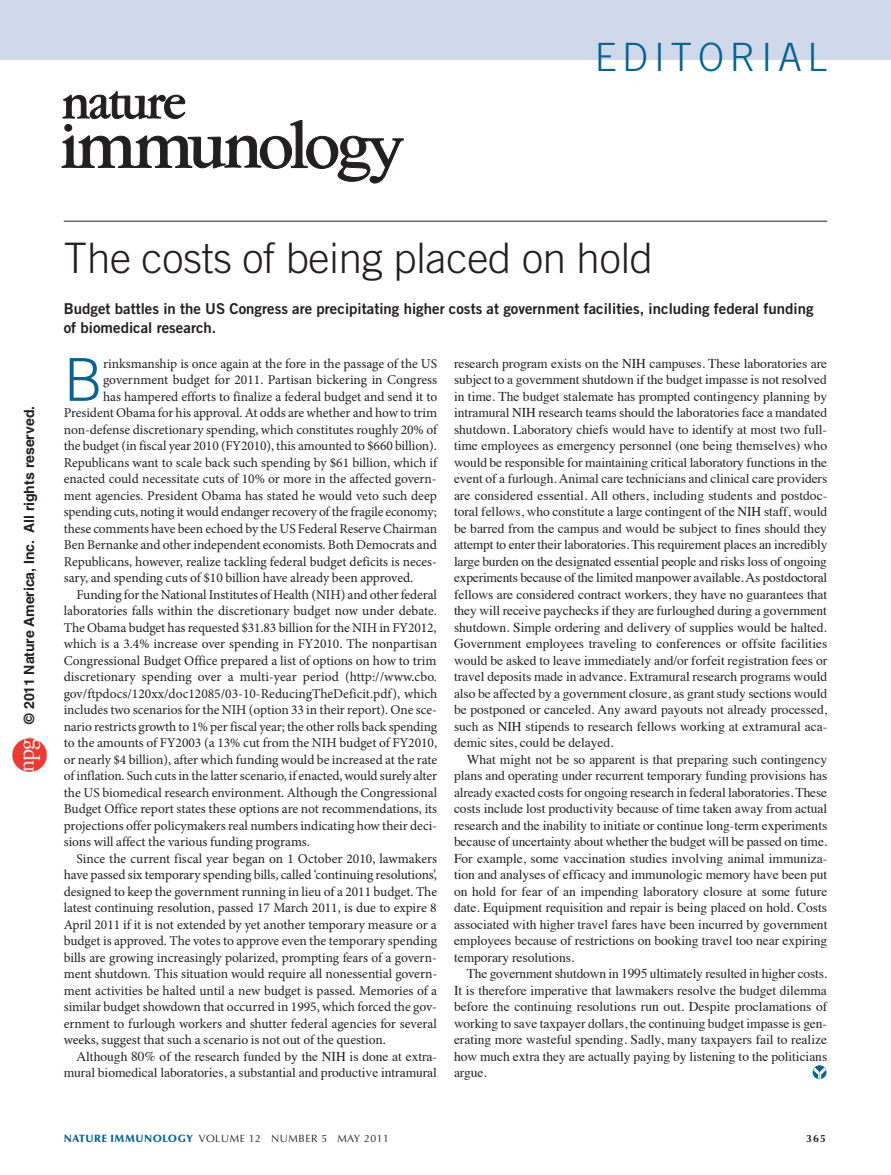
<style>
.page{position:relative;width:891px;height:1175px;background:#fff}
.page>*{position:absolute;margin:0;border:0;box-sizing:border-box;transform-origin:0 0}
.t1{font:300 59.25px "Trade Gothic LT Std";color:#086193}
.t2{font:300 42px "Trade Gothic LT Std";letter-spacing:-.005em;color:#231f20}
.t3{font:300 39px "Trade Gothic LT Std";letter-spacing:.145em;color:#086193}
.t4{font:15px/19.5px "Trade Gothic LT Std Bd 2";color:#231f20}
.t5{font:700 14.1px "Helvetica LT Std";color:#231f20}
.t6{font:13.5px/16.5px "Times";letter-spacing:-.005em;color:#231f20;text-align:justify}
.t7{font:13.5px "Minion Pro";letter-spacing:-.005em;color:#231f20}
.t8{font:10.5px "Optima LT Std";letter-spacing:.05em;color:#231f20}
.t9{font:700 10.5px "Optima LT Std";color:#231f20}
.s1{font-style:inherit}
.s2{font-weight:900;color:#086193}
</style>
<div class="page">
<div style="left:0;top:0;width:891px;height:60px;background:#cfd9e9"></div>
<svg style="left:62px;top:91px;width:342px;height:93px"></svg>
<hr style="left:64px;top:221px;width:763px;height:1px;background:#231f20">
<div style="left:813px;top:1065px;width:13px;height:13px;background:#086193;border-radius:50%"></div>
<div style="left:813px;top:1065px;width:13px;height:13px;border:1px solid #086193;border-radius:50%"></div>
<svg style="left:814px;top:1068px;width:12px;height:10px"></svg>
<img style="left:12px;top:738px;width:34px;height:34px">
<h3 class="t3" style="left:595px;top:34px;width:234px">editorial</h3>
<p class="t5" style="left:21px;top:723px;width:319px;rotate:-90deg">© 201<span class="s1">1</span> Nature America, Inc. All rights reserved.</p>
<h2 class="t2" style="left:64px;top:233px;width:591px">The costs of being placed on hold</h2>
<p class="t4" style="left:64px;top:298px;width:751px">Budget battles in the US Congress are precipitating higher costs at government facilities, including federal funding of biomedical research.</p>
<h1 class="t1" style="left:64px;top:344px;width:41px">B</h1>
<p class="t7" style="left:103px;top:354px;width:336px">rinksmanship is once again at the fore in the passage of the US</p>
<p class="t7" style="left:103px;top:371px;width:336px">government budget for 2011. Partisan bickering in Congress</p>
<p class="t7" style="left:103px;top:387px;width:336px">has hampered efforts to finalize a federal budget and send it to</p>
<p class="t7" style="left:64px;top:404px;width:375px">President Obama for his approval. At odds are whether and how to trim</p>
<p class="t7" style="left:64px;top:420px;width:375px">non-defense discretionary spending, which constitutes roughly 20% of</p>
<p class="t7" style="left:64px;top:437px;width:375px">the budget (in fiscal year 2010 (FY2010), this amounted to $660 billion).</p>
<p class="t7" style="left:64px;top:453px;width:375px">Republicans want to scale back such spending by $61 billion, which if</p>
<p class="t7" style="left:64px;top:470px;width:374px">enacted could necessitate cuts of 10% or more in the affected govern-</p>
<p class="t7" style="left:64px;top:486px;width:375px">ment agencies. President Obama has stated he would veto such deep</p>
<p class="t7" style="left:64px;top:503px;width:375px">spending cuts, noting it would endanger recovery of the fragile economy;</p>
<p class="t7" style="left:64px;top:519px;width:375px">these comments have been echoed by the US Federal Reserve Chairman</p>
<p class="t7" style="left:64px;top:536px;width:375px">Ben Bernanke and other independent economists. Both Democrats and</p>
<p class="t7" style="left:64px;top:552px;width:375px">Republicans, however, realize tackling federal budget deficits is neces-</p>
<p class="t7" style="left:64px;top:569px;width:351px">sary, and spending cuts of $10 billion have already been approved.</p>
<p class="t7" style="left:77px;top:585px;width:362px">Funding for the National Institutes of Health (NIH) and other federal</p>
<p class="t7" style="left:64px;top:602px;width:375px">laboratories falls within the discretionary budget now under debate.</p>
<p class="t7" style="left:64px;top:618px;width:374px">The Obama budget has requested $31.83 billion for the NIH in FY2012,</p>
<p class="t7" style="left:64px;top:635px;width:375px">which is a 3.4% increase over spending in FY2010. The nonpartisan</p>
<p class="t7" style="left:64px;top:651px;width:374px">Congressional Budget Office prepared a list of options on how to trim</p>
<p class="t7" style="left:64px;top:668px;width:375px">discretionary spending over a multi-year period (http://www.cbo.</p>
<p class="t7" style="left:64px;top:684px;width:375px">gov/ftpdocs/120xx/doc12085/03-10-ReducingTheDeficit.pdf), which</p>
<p class="t7" style="left:64px;top:701px;width:375px">includes two scenarios for the NIH (option 33 in their report). One sce-</p>
<p class="t7" style="left:64px;top:717px;width:375px">nario restricts growth to 1% per fiscal year; the other rolls back spending</p>
<p class="t7" style="left:64px;top:734px;width:375px">to the amounts of FY2003 (a 13% cut from the NIH budget of FY2010,</p>
<p class="t7" style="left:64px;top:750px;width:375px">or nearly $4 billion), after which funding would be increased at the rate</p>
<p class="t7" style="left:64px;top:767px;width:375px">of inflation. Such cuts in the latter scenario, if enacted, would surely alter</p>
<p class="t7" style="left:64px;top:783px;width:375px">the US biomedical research environment. Although the Congressional</p>
<p class="t7" style="left:64px;top:800px;width:375px">Budget Office report states these options are not recommendations, its</p>
<p class="t7" style="left:64px;top:816px;width:375px">projections offer policymakers real numbers indicating how their deci-</p>
<p class="t7" style="left:64px;top:833px;width:248px">sions will affect the various funding programs.</p>
<p class="t7" style="left:77px;top:849px;width:362px">Since the current fiscal year began on 1 October 2010, lawmakers</p>
<p class="t7" style="left:64px;top:866px;width:375px">have passed six temporary spending bills, called ‘continuing resolutions’,</p>
<p class="t7" style="left:64px;top:882px;width:375px">designed to keep the government running in lieu of a 2011 budget. The</p>
<p class="t7" style="left:64px;top:899px;width:374px">latest continuing resolution, passed 17 March 2011, is due to expire 8</p>
<p class="t7" style="left:64px;top:915px;width:374px">April 2011 if it is not extended by yet another temporary measure or a</p>
<p class="t7" style="left:64px;top:932px;width:375px">budget is approved. The votes to approve even the temporary spending</p>
<p class="t7" style="left:64px;top:948px;width:375px">bills are growing increasingly polarized, prompting fears of a govern-</p>
<p class="t7" style="left:64px;top:965px;width:375px">ment shutdown. This situation would require all nonessential govern-</p>
<p class="t7" style="left:64px;top:981px;width:375px">ment activities be halted until a new budget is passed. Memories of a</p>
<p class="t7" style="left:64px;top:998px;width:375px">similar budget showdown that occurred in 1995, which forced the gov-</p>
<p class="t7" style="left:64px;top:1014px;width:375px">ernment to furlough workers and shutter federal agencies for several</p>
<p class="t7" style="left:64px;top:1031px;width:324px">weeks, suggest that such a scenario is not out of the question.</p>
<p class="t6" style="left:64px;top:1047px;width:375px;text-align:right">Although 80% of the research funded by the NIH is done at extra&shy;mural biomedical laboratories, a substantial and productive intramural</p>
<p class="t6" style="left:454px;top:354px;width:375px">research program exists on the NIH campuses. These laboratories are subject to a government shutdown if the budget impasse is not resolved in time. The budget stalemate has prompted contingency planning by intramural NIH research teams should the laboratories face a mandated shutdown. Laboratory chiefs would have to identify at most two full&shy;time employees as emergency personnel (one being themselves) who would be responsible for maintaining critical laboratory functions in the event of a furlough. Animal care technicians and clinical care providers are considered essential. All others, including students and postdoc&shy;toral fellows, who constitute a large contingent of the NIH staff, would be barred from the campus and would be subject to fines should they attempt to enter their laboratories. This requirement places an incredibly large burden on the designated essential people and risks loss of ongoing experiments because of the limited manpower available. As postdoctoral fellows are considered contract workers, they have no guarantees that they will receive paychecks if they are furloughed during a government shutdown. Simple ordering and delivery of supplies would be halted.<br>Government employees traveling to conferences or offsite facilities would be asked to leave immediately and/or forfeit registration fees or travel deposits made in advance. Extramural research programs would also be affected by a government closure, as grant study sections would be postponed or canceled. Any award payouts not already processed, such as NIH stipends to research fellows working at extramural aca&shy;demic sites, could be delayed.</p>
<p class="t6" style="left:454px;top:750px;width:375px;text-indent:13px">What might not be so apparent is that preparing such contingency plans and operating under recurrent temporary funding provisions has already exacted costs for ongoing research in federal laboratories. These costs include lost productivity because of time taken away from actual research and the inability to initiate or continue long-term experiments because of uncertainty about whether the budget will be passed on time.<br>For example, some vaccination studies involving animal immuniza&shy;tion and analyses of efficacy and immunologic memory have been put on hold for fear of an impending laboratory closure at some future date. Equipment requisition and repair is being placed on hold. Costs associated with higher travel fares have been incurred by government employees because of restrictions on booking travel too near expiring temporary resolutions.</p>
<p class="t6" style="left:454px;top:964px;width:375px;text-indent:13px">The government shutdown in 1995 ultimately resulted in higher costs.<br>It is therefore imperative that lawmakers resolve the budget dilemma before the continuing resolutions run out. Despite proclamations of working to save taxpayer dollars, the continuing budget impasse is gen&shy;erating more wasteful spending. Sadly, many taxpayers fail to realize how much extra they are actually paying by listening to the politicians argue.</p>
<p class="t8" style="left:64px;top:1132px;width:327px"><span class="s2">NATURE IMMUNOLOGY</span> VOLUME 12 NUMBER 5 MAY 2011</p>
<p class="t9" style="left:806px;top:1132px;width:21px">365</p>
</div>
